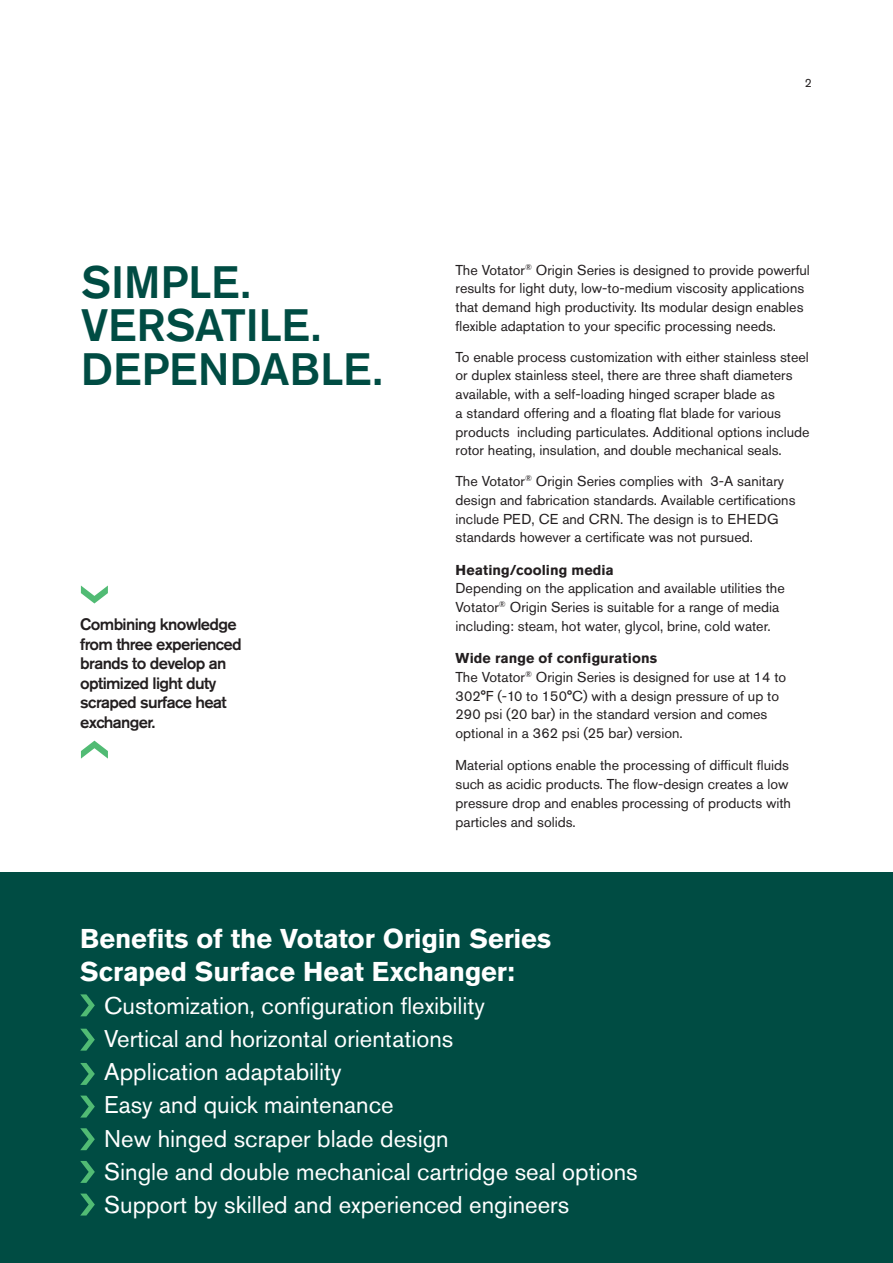
<style>
.page{position:relative;width:893px;height:1263px;background:#fff}
.page>*{position:absolute;margin:0;border:0;box-sizing:border-box;transform-origin:0 0}
.t1{font:500 45px/43.5px "Akzidenz Grotesk Pro";letter-spacing:-.005em;color:#004c43}
.t2{font:700 27px/33px "Akzidenz Grotesk Pro";letter-spacing:-.005em;color:#fff}
.t3{font:24px/33px "Akzidenz Grotesk Pro";color:#fff}
.t4{font:500 16.5px/19.5px "Akzidenz Grotesk Pro";letter-spacing:-.04em;color:#231f20}
.t5{font:14.25px/18.8px "Akzidenz Grotesk Pro";color:#231f20}
.t6{font:700 14.25px "Akzidenz Grotesk Pro";letter-spacing:.005em;color:#231f20}
.t7{font:12px "Akzidenz Grotesk Pro";color:#231f20}
.s1{font-weight:700}
</style>
<div class="page">
<div style="left:0;top:873px;width:892px;height:390px;background:#004c43"></div>
<svg style="left:81px;top:741px;width:27px;height:18px"></svg>
<svg style="left:81px;top:585px;width:27px;height:18px"></svg>
<svg style="left:80px;top:994px;width:15px;height:22px"></svg>
<svg style="left:80px;top:1029px;width:15px;height:21px"></svg>
<svg style="left:80px;top:1063px;width:15px;height:22px"></svg>
<svg style="left:80px;top:1095px;width:15px;height:22px"></svg>
<svg style="left:80px;top:1128px;width:15px;height:22px"></svg>
<svg style="left:80px;top:1161px;width:15px;height:22px"></svg>
<svg style="left:80px;top:1193px;width:15px;height:22px"></svg>
<h1 class="t1" style="left:81px;top:259px;width:303px">SIMPLE.<br>VERSATILE.<br>DEPENDABLE.</h1>
<p class="t4" style="left:80px;top:614px;width:163px">Combining knowledge from three experienced brands to develop an optimized light duty scraped surface heat exchanger.</p>
<p class="t7" style="left:805px;top:75px;width:8px">2</p>
<p class="t5" style="left:456px;top:260px;width:356px">The Votator<sup>®</sup> Origin Series is designed to provide powerful results for light duty, low-to-medium viscosity applications that demand high productivity. Its modular design enables flexible adaptation to your specific processing needs.</p>
<p class="t5" style="left:456px;top:347px;width:356px">To enable process customization with either stainless steel or duplex stainless steel, there are three shaft diameters available, with a self-loading hinged scraper blade as<br>a standard offering and a floating flat blade for various products including particulates. Additional options include rotor heating, insulation, and double mechanical seals.</p>
<p class="t5" style="left:456px;top:472px;width:341px">The Votator<sup>®</sup> Origin Series complies with 3-A sanitary design and fabrication standards. Available certifications include PED, CE and CRN. The design is to EHEDG standards however a certificate was not pursued.</p>
<p class="t6" style="left:456px;top:560px;width:160px">Heating/cooling media</p>
<p class="t5" style="left:456px;top:579px;width:331px">Depending on the application and available utilities the<br>Votator<sup>®</sup> Origin Series is suitable for a range of media including: steam, hot water, glycol, brine, cold water.</p>
<p class="t5" style="left:456px;top:649px;width:332px"><span class="s1">Wide range of configurations<br></span>The Votator<sup>®</sup> Origin Series is designed for use at 14 to 302°F (-10 to 150°C) with a design pressure of up to 290 psi (20 bar) in the standard version and comes optional in a 362 psi (25 bar) version.</p>
<p class="t5" style="left:456px;top:756px;width:337px">Material options enable the processing of difficult fluids such as acidic products. The flow-design creates a low pressure drop and enables processing of products with particles and solids.</p>
<h2 class="t2" style="left:80px;top:922px;width:473px">Benefits of the Votator Origin Series<br>Scraped Surface Heat Exchanger:</h2>
<p class="t3" style="left:104px;top:989px;width:535px">Customization, configuration flexibility<br>Vertical and horizontal orientations<br>Application adaptability<br>Easy and quick maintenance<br>New hinged scraper blade design<br>Single and double mechanical cartridge seal options Support by skilled and experienced engineers</p>
</div>
